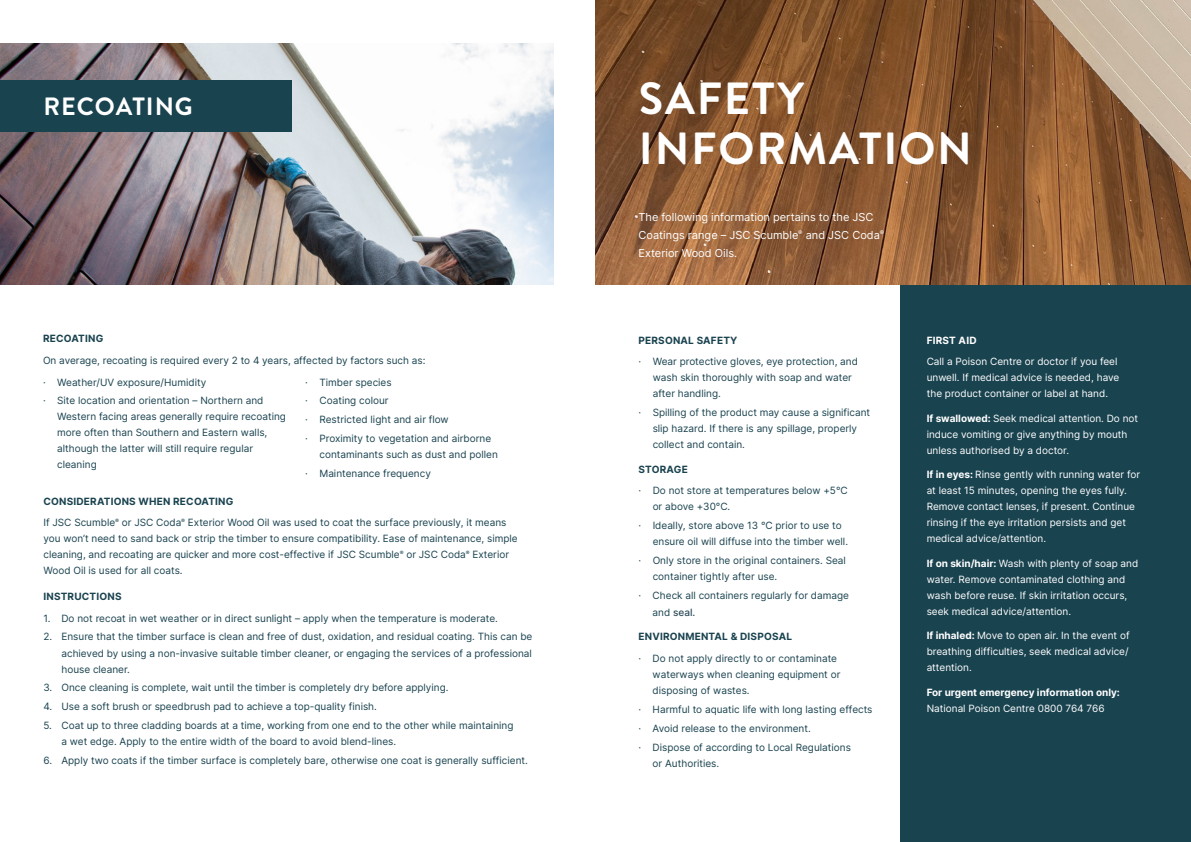
<style>
.page{position:relative;width:1191px;height:842px;background:#fff}
.page>*{position:absolute;margin:0;border:0;box-sizing:border-box;transform-origin:0 0}
.t1{font:700 45px/50px "Brandon Grotesque";letter-spacing:.04em;color:#fff}
.t2{font:700 25px "Brandon Grotesque";letter-spacing:.04em;color:#fff}
.t3{font:11px/18px "Inter";color:#fff}
.t4{font:10px/16px "Inter";color:#1a4350}
.t5{font:10px/16px "Inter";color:#fff}
.t6{font:700 10px "Inter";letter-spacing:.02em;color:#1a4350}
.t7{font:700 10px "Inter";color:#fff}
.t8{font:700 10px "Inter";letter-spacing:.02em;color:#fff}
.s1{font-weight:700}
.s2{font-weight:500;color:#2c4c59}
</style>
<div class="page">
<div style="left:900px;top:234px;width:291px;height:608px;background:#1a4350"></div>
<img style="left:0;top:44px;width:553px;height:241px">
<div style="left:0;top:81px;width:291px;height:51px;background:#1a4350"></div>
<img style="left:596px;top:0;width:595px;height:285px">
<h2 class="t2" style="left:44px;top:89px;width:151px">RECOATING</h2>
<p class="t6" style="left:43px;top:331px;width:62px">RECOATING</p>
<p class="t4" style="left:43px;top:349px;width:384px;line-height:21.7px">On average, recoating is required every 2 to 4 years, affected by factors such as: · Weather/UV exposure/Humidity</p>
<p class="t4" style="left:57px;top:392px;width:230px;text-indent:-14px">· Site location and orientation – Northern and Western facing areas generally require recoating more often than Southern and Eastern walls, although the latter will still require regular cleaning</p>
<p class="t4" style="left:305px;top:372px;width:187px;line-height:18.8px">· Timber species<br>· Coating colour<br>· Restricted light and air flow<br>· Proximity to vegetation and airborne</p>
<p class="t4" style="left:305px;top:445px;width:194px;line-height:18.8px;text-indent:14px">contaminants such as dust and pollen · Maintenance frequency</p>
<p class="t4" style="left:43px;top:490px;width:464px;line-height:21.7px"><span class="s1">CONSIDERATIONS WHEN RECOATING<br></span>If JSC Scumble<sup>®</sup> or JSC Coda<sup>®</sup> Exterior Wood Oil was used to coat the surface previously, it means</p>
<p class="t4" style="left:43px;top:531px;width:476px">you won’t need to sand back or strip the timber to ensure compatibility. Ease of maintenance, simple cleaning, and recoating are quicker and more cost-effective if JSC Scumble<sup>®</sup> or JSC Coda<sup>®</sup> Exterior<br>Wood Oil is used for all coats.</p>
<p class="t6" style="left:43px;top:589px;width:80px">INSTRUCTIONS</p>
<p class="t4" style="left:43px;top:610px;width:456px">1. Do not recoat in wet weather or in direct sunlight – apply when the temperature is moderate.</p>
<p class="t4" style="left:61px;top:629px;width:472px;text-align:justify;text-indent:-18px">2. Ensure that the timber surface is clean and free of dust, oxidation, and residual coating. This can be achieved by using a non-invasive suitable timber cleaner, or engaging the services of a professional house cleaner.</p>
<p class="t4" style="left:43px;top:679px;width:407px">3. Once cleaning is complete, wait until the timber is completely dry before applying.</p>
<p class="t4" style="left:43px;top:698px;width:335px">4. Use a soft brush or speedbrush pad to achieve a top-quality finish.</p>
<p class="t4" style="left:61px;top:717px;width:453px;text-indent:-18px">5. Coat up to three cladding boards at a time, working from one end to the other while maintaining a wet edge. Apply to the entire width of the board to avoid blend-lines.</p>
<p class="t4" style="left:43px;top:752px;width:486px">6. Apply two coats if the timber surface is completely bare, otherwise one coat is generally sufficient.</p>
<h1 class="t1" style="left:639px;top:75px;width:335px">SAFETY<br>INFORMATION</h1>
<p class="t3" style="left:638px;top:207px;width:247px">The following information pertains to the JSC<br>Coatings range – JSC Scumble<sup>®</sup> and JSC Coda<sup>®<br></sup>Exterior Wood Oils.</p>
<p class="t6" style="left:638px;top:333px;width:100px">PERSONAL SAFETY</p>
<p class="t4" style="left:652px;top:354px;width:207px;text-indent:-14px">· Wear protective gloves, eye protection, and wash skin thoroughly with soap and water after handling.</p>
<p class="t4" style="left:652px;top:404px;width:219px;text-indent:-14px">· Spilling of the product may cause a significant slip hazard. If there is any spillage, properly collect and contain.</p>
<p class="t6" style="left:638px;top:462px;width:51px">STORAGE</p>
<p class="t4" style="left:652px;top:483px;width:197px;text-indent:-14px">· Do not store at temperatures below +5°C or above +30°C.</p>
<p class="t4" style="left:652px;top:517px;width:197px;text-indent:-14px">· Ideally, store above 13 °C prior to use to ensure oil will diffuse into the timber well.</p>
<p class="t4" style="left:652px;top:552px;width:195px;text-indent:-14px">· Only store in the original containers. Seal container tightly after use.</p>
<p class="t4" style="left:652px;top:587px;width:198px;line-height:17px;text-indent:-14px">· Check all containers regularly for damage and <span class="s2">seal.</span></p>
<p class="t6" style="left:638px;top:629px;width:155px">ENVIRONMENTAL &amp; DISPOSAL</p>
<p class="t4" style="left:652px;top:650px;width:189px;text-indent:-14px">· Do not apply directly to or contaminate waterways when cleaning equipment or disposing of wastes.</p>
<p class="t4" style="left:638px;top:700px;width:236px;line-height:18.8px">· Harmful to aquatic life with long lasting effects · Avoid release to the environment.<br>· Dispose of according to Local Regulations</p>
<p class="t4" style="left:652px;top:755px;width:68px">or Authorities.</p>
<p class="t8" style="left:926px;top:333px;width:51px">FIRST AID</p>
<p class="t5" style="left:926px;top:354px;width:194px">Call a Poison Centre or doctor if you feel unwell. If medical advice is needed, have the product container or label at hand.</p>
<p class="t5" style="left:926px;top:410px;width:213px"><span class="s1">If swallowed:</span> Seek medical attention. Do not induce vomiting or give anything by mouth unless authorised by a doctor.</p>
<p class="t5" style="left:926px;top:467px;width:215px"><span class="s1">If in eyes:</span> Rinse gently with running water for at least 15 minutes, opening the eyes fully.<br>Remove contact lenses, if present. Continue rinsing if the eye irritation persists and get medical advice/attention.</p>
<p class="t5" style="left:926px;top:555px;width:213px"><span class="s1">If on skin/hair:</span> Wash with plenty of soap and water. Remove contaminated clothing and wash before reuse. If skin irritation occurs, seek medical advice/attention.</p>
<p class="t5" style="left:926px;top:628px;width:204px;text-align:justify"><span class="s1">If inhaled:</span> Move to open air. In the event of breathing difficulties, seek medical advice/ attention.</p>
<p class="t7" style="left:926px;top:685px;width:195px">For urgent emergency information only:</p>
<p class="t5" style="left:926px;top:700px;width:179px">National Poison Centre 0800 764 766</p>
</div>
